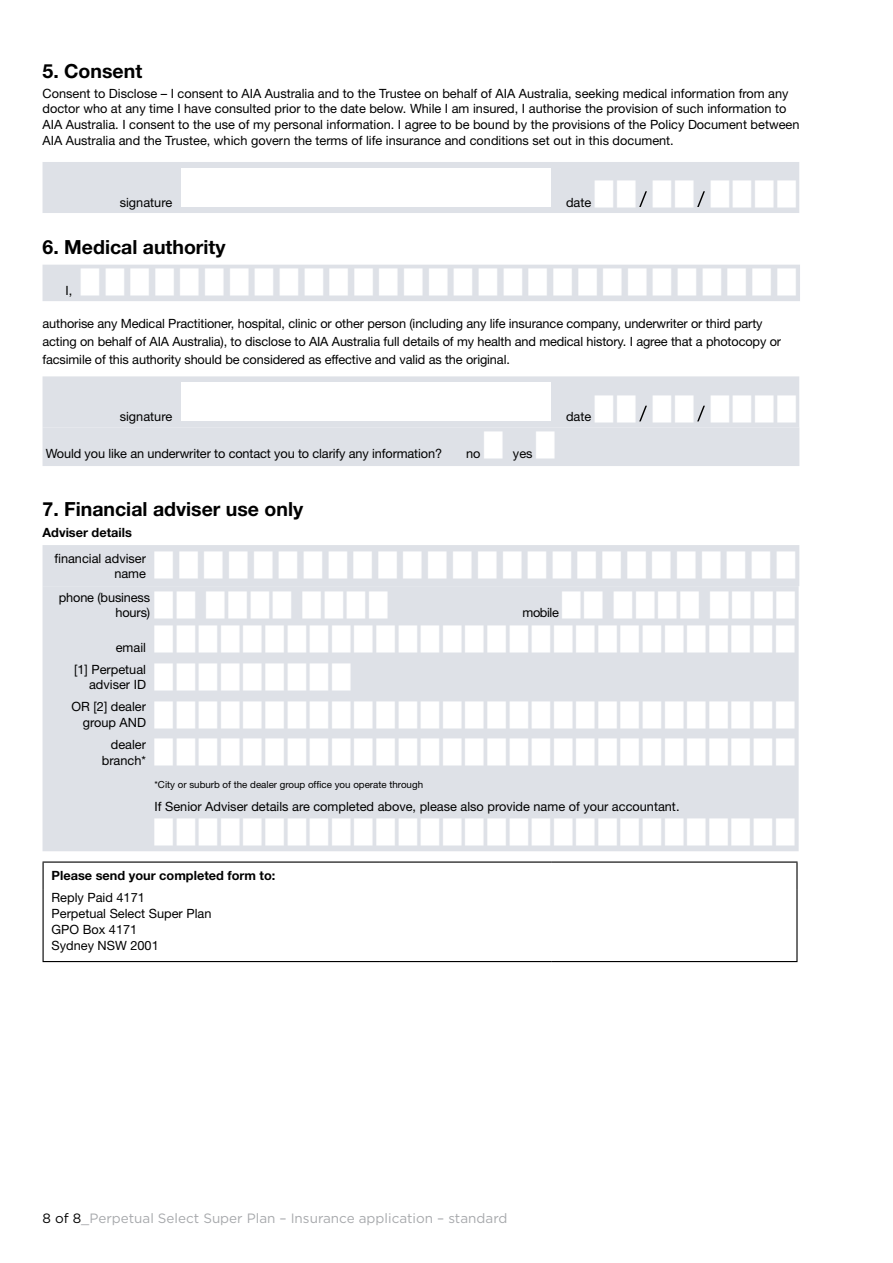
<style>
.page{position:relative;width:893px;height:1263px;background:#fff}
.page>*{position:absolute;margin:0;border:0;box-sizing:border-box;transform-origin:0 0}
.t1{font:700 19.5px "Helvetica Neue LT Pro";color:#000}
.t2{font:13.5px "Gotham";color:#a7a9ac}
.t3{font:12.75px/15.8px "Helvetica Neue LT Pro";color:#000;text-align:right}
.t4{font:700 12.75px "Helvetica Neue LT Pro";color:#000}
.t5{font:9.75px "Helvetica Neue LT Pro";color:#000}
.s1{color:#000}
</style>
<div class="page">
<div style="left:43px;top:618px;width:756px;height:233px;background:#dee1e7"></div>
<hr style="left:43px;top:861px;width:336px;height:2px;background:#000">
<svg style="left:43px;top:863px;width:1px;height:26px"></svg>
<hr style="left:379px;top:861px;width:173px;height:2px;background:#000">
<hr style="left:552px;top:861px;width:245px;height:2px;background:#000">
<svg style="left:796px;top:863px;width:1px;height:26px"></svg>
<hr style="left:43px;top:889px;width:1px;height:72px;background:#000">
<hr style="left:796px;top:889px;width:1px;height:72px;background:#000">
<hr style="left:43px;top:961px;width:336px;height:1px;background:#000">
<hr style="left:379px;top:961px;width:173px;height:1px;background:#000">
<hr style="left:552px;top:961px;width:245px;height:1px;background:#000">
<svg style="left:43px;top:162px;width:756px;height:51px"></svg>
<div style="left:43px;top:265px;width:757px;height:36px;background:#dee1e7"></div>
<svg style="left:43px;top:376px;width:756px;height:90px"></svg>
<div style="left:43px;top:545px;width:756px;height:73px;background:#dee1e7"></div>
<div style="left:155px;top:625px;width:639px;height:28px;background:#dee1e7"></div>
<div style="left:155px;top:663px;width:196px;height:27px;background:#dee1e7"></div>
<div style="left:155px;top:700px;width:639px;height:28px;background:#dee1e7"></div>
<div style="left:155px;top:738px;width:639px;height:27px;background:#dee1e7"></div>
<div style="left:155px;top:818px;width:639px;height:28px;background:#dee1e7"></div>
<h1 class="t1" style="left:43px;top:59px;width:101px">5. Consent</h1>
<p class="t3" style="left:43px;top:85px;width:758px;text-align:left">Consent to Disclose – I consent to AIA Australia and to the Trustee on behalf of AIA Australia, seeking medical information from any doctor who at any time I have consulted prior to the date below. While I am insured, I authorise the provision of such information to AIA Australia. I consent to the use of my personal information. I agree to be bound by the provisions of the Policy Document between AIA Australia and the Trustee, which govern the terms of life insurance and conditions set out in this document.</p>
<p class="t3" style="left:120px;top:194px;width:54px">signature</p>
<p class="t3" style="left:566px;top:194px;width:27px">date</p>
<h1 class="t1" style="left:43px;top:235px;width:185px">6. Medical authority</h1>
<p class="t3" style="left:65px;top:282px;width:8px">I,</p>
<p class="t3" style="left:43px;top:314px;width:740px;line-height:18px;text-align:left">authorise any Medical Practitioner, hospital, clinic or other person (including any life insurance company, underwriter or third party acting on behalf of AIA Australia), to disclose to AIA Australia full details of my health and medical history. I agree that a photocopy or facsimile of this authority should be considered as effective and valid as the original.</p>
<p class="t3" style="left:120px;top:408px;width:54px">signature</p>
<p class="t3" style="left:566px;top:408px;width:27px">date</p>
<p class="t3" style="left:46px;top:445px;width:398px">Would you like an underwriter to contact you to clarify any information?</p>
<p class="t3" style="left:466px;top:445px;width:16px">no</p>
<p class="t3" style="left:513px;top:445px;width:21px">yes</p>
<h1 class="t1" style="left:43px;top:497px;width:262px">7. Financial adviser use only</h1>
<p class="t4" style="left:43px;top:524px;width:91px">Adviser details</p>
<p class="t3" style="left:54px;top:550px;width:93px;line-height:15px">financial adviser name</p>
<p class="t3" style="left:59px;top:589px;width:93px">phone (business hours)</p>
<p class="t3" style="left:74px;top:636px;width:73px;line-height:21.9px">email<br>[1] Perpetual</p>
<p class="t3" style="left:72px;top:674px;width:76px;line-height:21.9px">adviser ID<br>OR [2] dealer</p>
<p class="t3" style="left:83px;top:711px;width:65px;line-height:21.9px">group AND dealer</p>
<p class="t3" style="left:102px;top:752px;width:46px">branch*</p>
<p class="t3" style="left:522px;top:605px;width:38px">mobile</p>
<p class="t5" style="left:155px;top:778px;width:270px">*City or suburb of the dealer group office you operate through</p>
<p class="t3" style="left:155px;top:798px;width:526px">If Senior Adviser details are completed above, please also provide name of your accountant.</p>
<p class="t4" style="left:52px;top:867px;width:225px">Please send your completed form to:</p>
<p class="t3" style="left:52px;top:890px;width:161px;text-align:left">Reply Paid 4171<br>Perpetual Select Super Plan<br>GPO Box 4171<br>Sydney NSW 2001</p>
<p class="t2" style="left:43px;top:1210px;width:466px"><span class="s1">8 of 8</span>_Perpetual Select Super Plan – Insurance application – standard</p>
</div>
